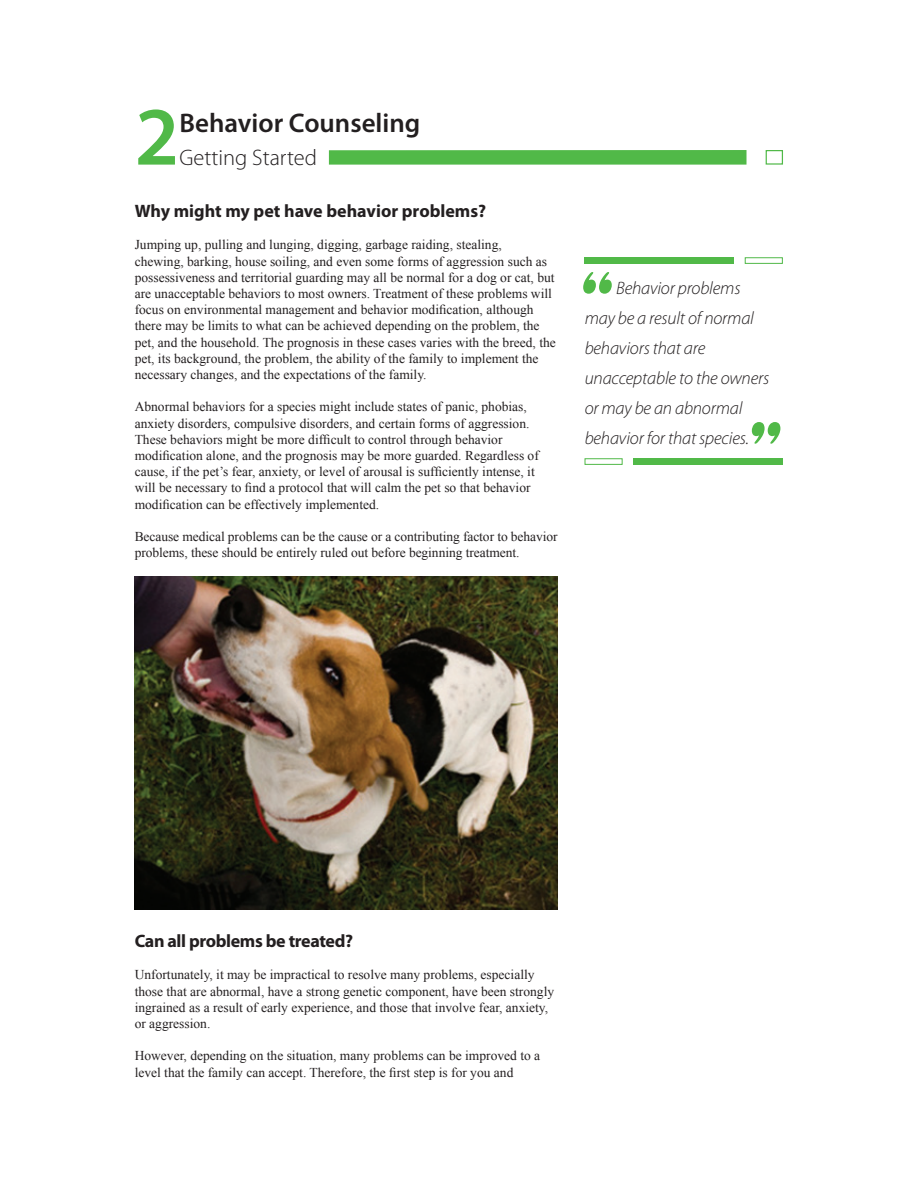
<style>
.page{position:relative;width:918px;height:1188px;background:#fff}
.page>*{position:absolute;margin:0;border:0;box-sizing:border-box;transform-origin:0 0}
.t1{font:600 83.4px "Myriad Pro";color:#51b948}
.t2{font:600 27px "Myriad Pro";color:#231f20}
.t3{font:300 22.5px "Myriad Pro";color:#231f20}
.t4{font:italic 300 18px/30px "Myriad Pro";letter-spacing:-.01em;color:#231f20}
.body{font:700 18px "Myriad Pro";letter-spacing:-.01em;color:#231f20}
.body-2{font:13.5px/16.2px "Times New Roman";color:#231f20}
</style>
<div class="page">
<img style="left:135px;top:576px;width:422px;height:334px">
<div style="left:585px;top:257px;width:149px;height:7px;background:#51b948"></div>
<div style="left:745px;top:257px;width:38px;height:7px;border:1px solid #51b948"></div>
<svg style="left:583px;top:272px;width:29px;height:22px"></svg>
<svg style="left:752px;top:422px;width:28px;height:22px"></svg>
<div style="left:633px;top:458px;width:150px;height:7px;background:#51b948"></div>
<div style="left:585px;top:458px;width:37px;height:7px;border:1px solid #51b948"></div>
<div style="left:329px;top:150px;width:418px;height:15px;background:#51b948"></div>
<div style="left:766px;top:150px;width:17px;height:15px;border:1px solid #51b948"></div>
<p class="t1" style="left:135px;top:84px;width:46px">2</p>
<p class="t2" style="left:179px;top:106px;width:243px">Behavior Counseling</p>
<p class="t3" style="left:179px;top:145px;width:139px">Getting Started</p>
<p class="body" style="left:135px;top:199px;width:353px">Why might my pet have behavior problems?</p>
<p class="body-2" style="left:135px;top:236px;width:423px">Jumping up, pulling and lunging, digging, garbage raiding, stealing,<br>chewing, barking, house soiling, and even some forms of aggression such as possessiveness and territorial guarding may all be normal for a dog or cat, but are unacceptable behaviors to most owners. Treatment of these problems will focus on environmental management and behavior modification, although there may be limits to what can be achieved depending on the problem, the pet, and the household. The prognosis in these cases varies with the breed, the pet, its background, the problem, the ability of the family to implement the necessary changes, and the expectations of the family.</p>
<p class="body-2" style="left:135px;top:398px;width:406px">Abnormal behaviors for a species might include states of panic, phobias, anxiety disorders, compulsive disorders, and certain forms of aggression.<br>These behaviors might be more difficult to control through behavior modification alone, and the prognosis may be more guarded. Regardless of cause, if the pet’s fear, anxiety, or level of arousal is sufficiently intense, it will be necessary to find a protocol that will calm the pet so that behavior modification can be effectively implemented.</p>
<p class="body-2" style="left:135px;top:528px;width:425px">Because medical problems can be the cause or a contributing factor to behavior problems, these should be entirely ruled out before beginning treatment.</p>
<p class="t4" style="left:585px;top:273px;width:186px;text-indent:32px">Behavior problems may be a result of normal behaviors that are unacceptable to the owners or may be an abnormal behavior for that species.</p>
<p class="body" style="left:135px;top:929px;width:220px">Can all problems be treated?</p>
<p class="body-2" style="left:135px;top:967px;width:421px">Unfortunately, it may be impractical to resolve many problems, especially those that are abnormal, have a strong genetic component, have been strongly ingrained as a result of early experience, and those that involve fear, anxiety, or aggression.</p>
<p class="body-2" style="left:135px;top:1048px;width:407px">However, depending on the situation, many problems can be improved to a level that the family can accept. Therefore, the first step is for you and</p>
</div>
